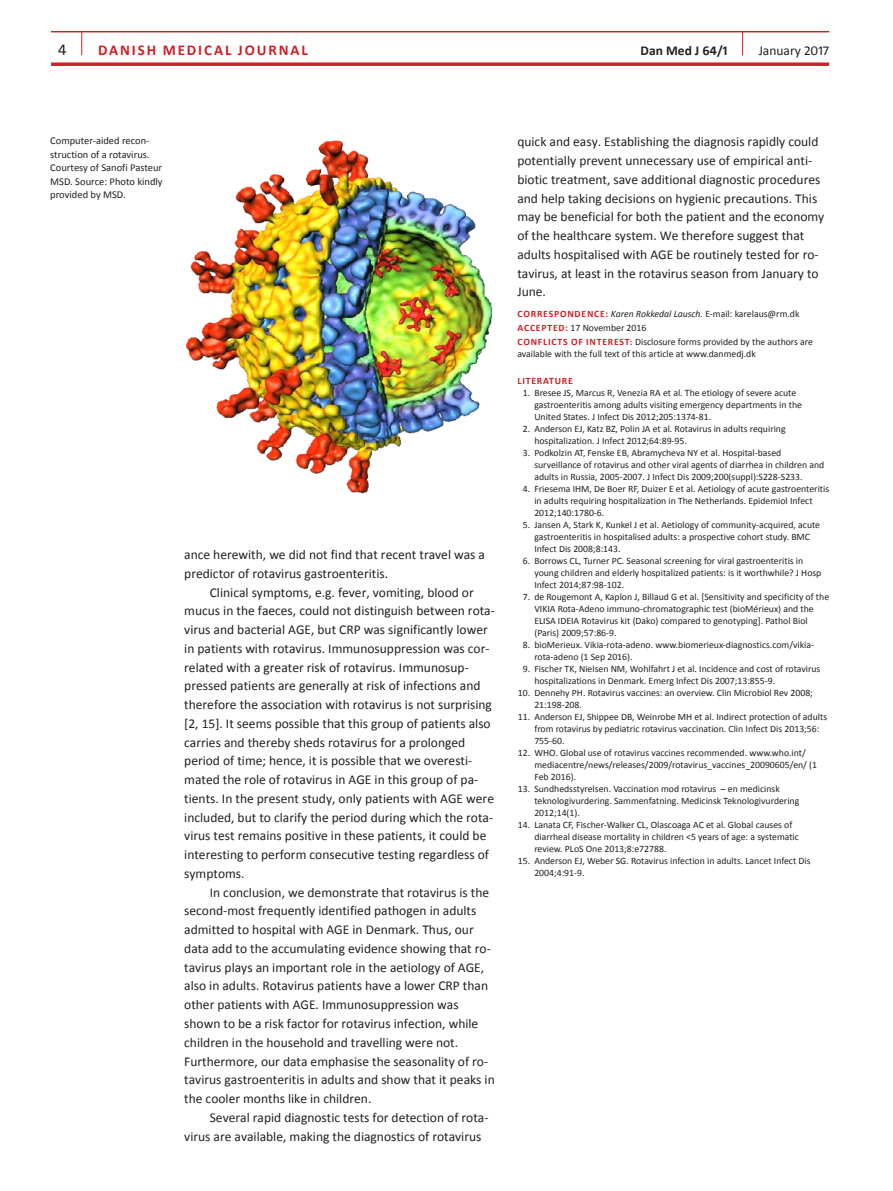
<style>
.page{position:relative;width:893px;height:1191px;background:#fff}
.page>*{position:absolute;margin:0;border:0;box-sizing:border-box;transform-origin:0 0}
.t1{font:16.5px "Calibri";color:#231f20}
.t2{font:700 15px "Calibri";letter-spacing:.125em;color:#cf2026}
.t3{font:13.5px/18.8px "Calibri";color:#231f20}
.t4{font:700 13.5px "Calibri";color:#231f20}
.t5{font:10.5px/13.5px "Calibri";color:#231f20}
.t6{font:9.75px/12px "Calibri";color:#231f20}
.t7{font:700 9.75px "Calibri";letter-spacing:.08em;color:#cf2026}
.s1{font-weight:700;color:#cf2026}
.s2{font-style:italic}
</style>
<div class="page">
<hr style="left:51px;top:31px;width:778px;height:1px;background:#cf2026">
<svg style="left:51px;top:62px;width:778px;height:4px;background:#d53d43"></svg>
<svg style="left:81px;top:32px;width:1px;height:23px"></svg>
<svg style="left:742px;top:32px;width:1px;height:23px"></svg>
<img style="left:186px;top:140px;width:306px;height:354px">
<h1 class="t1" style="left:58px;top:40px;width:10px">4</h1>
<h2 class="t2" style="left:98px;top:41px;width:191px">DANISH MEDICAL JOURNAL</h2>
<h3 class="t4" style="left:641px;top:42px;width:89px">DAN MED J 64/1</h3>
<h3 class="t3" style="left:759px;top:41px;width:72px">January 2017</h3>
<p class="t5" style="left:50px;top:134px;width:114px">Computer-aided recon&shy;struction of a rotavirus.<br>Courtesy of Sanofi Pasteur<br>MSD. Source: Photo kindly provided by MSD.</p>
<h3 class="t3" style="left:184px;top:544px;width:302px">ance herewith, we did not find that recent travel was a predictor of rotavirus gastroenteritis.</h3>
<p class="t3" style="left:184px;top:582px;width:312px;text-indent:26px">Clinical symptoms, e.g. fever, vomiting, blood or mucus in the faeces, could not distinguish between rota&shy;virus and bacterial AGE, but CRP was significantly lower in patients with rotavirus. Immunosuppression was cor&shy;related with a greater risk of rotavirus. Immunosup&shy;pressed patients are generally at risk of infections and therefore the association with rotavirus is not surprising [2, 15]. It seems possible that this group of patients also carries and thereby sheds rotavirus for a prolonged period of time; hence, it is possible that we overesti&shy;mated the role of rotavirus in AGE in this group of pa&shy;tients. In the present study, only patients with AGE were included, but to clarify the period during which the rota&shy;virus test remains positive in these patients, it could be interesting to perform consecutive testing regardless of symptoms.</p>
<p class="t3" style="left:184px;top:882px;width:312px;text-indent:26px">In conclusion, we demonstrate that rotavirus is the second-most frequently identified pathogen in adults admitted to hospital with AGE in Denmark. Thus, our data add to the accumulating evidence showing that ro&shy;tavirus plays an important role in the aetiology of AGE, also in adults. Rotavirus patients have a lower CRP than other patients with AGE. Immunosuppression was shown to be a risk factor for rotavirus infection, while children in the household and travelling were not.<br>Furthermore, our data emphasise the seasonality of ro&shy;tavirus gastroenteritis in adults and show that it peaks in the cooler months like in children.</p>
<h3 class="t3" style="left:184px;top:1107px;width:306px;text-indent:26px">Several rapid diagnostic tests for detection of rota&shy;virus are available, making the diagnostics of rotavirus</h3>
<p class="t3" style="left:517px;top:132px;width:309px">quick and easy. Establishing the diagnosis rapidly could potentially prevent unnecessary use of empirical anti&shy;biotic treatment, save additional diagnostic procedures and help taking decisions on hygienic precautions. This may be beneficial for both the patient and the economy of the healthcare system. We therefore suggest that adults hospitalised with AGE be routinely tested for ro&shy;tavirus, at least in the rotavirus season from January to June.</p>
<p class="t7" style="left:518px;top:308px;width:7px">CORRE</p>
<p class="t6" style="left:518px;top:306px;width:297px;line-height:14.1px;text-indent:31px"><span class="s1">SPO NDE NCE :</span> <span class="s2">Karen Rokkedal Lausch.</span> E-mail: karelaus@rm.dk<br><span class="s1">ACCE PTE D:</span> 17 November 2016<br><span class="s1">CO NF LICTS OF INTERE ST:</span> Disclosure forms provided by the authors are</p>
<p class="t6" style="left:517px;top:347px;width:240px">available with the full text of this article at www.danmedj.dk</p>
<p class="t7" style="left:518px;top:375px;width:44px">LITERATURE</p>
<p class="t6" style="left:534px;top:386px;width:269px;text-indent:-12px">1. Bresee JS, Marcus R, Venezia RA et al. The etiology of severe acute gastroenteritis among adults visiting emergency departments in the<br>United States. J Infect Dis 2012;205:1374-81.</p>
<p class="t6" style="left:534px;top:422px;width:253px;text-indent:-12px">2. Anderson EJ, Katz BZ, Polin JA et al. Rotavirus in adults requiring hospitalization. J Infect 2012;64:89-95.</p>
<p class="t6" style="left:534px;top:446px;width:291px;text-indent:-12px">3. Podkolzin AT, Fenske EB, Abramycheva NY et al. Hospital-based surveillance of rotavirus and other viral agents of diarrhea in children and adults in Russia, 2005-2007. J Infect Dis 2009;200(suppl):S228-S233.</p>
<p class="t6" style="left:534px;top:482px;width:296px;text-indent:-12px">4. Friesema IHM, De Boer RF, Duizer E et al. Aetiology of acute gastroenteritis in adults requiring hospitalization in The Netherlands. Epidemiol Infect<br>2012;140:1780-6.</p>
<p class="t6" style="left:534px;top:518px;width:287px;text-indent:-12px">5. Jansen A, Stark K, Kunkel J et al. Aetiology of community-acquired, acute gastroenteritis in hospitalised adults: a prospective cohort study. BMC<br>Infect Dis 2008;8:143.</p>
<p class="t6" style="left:534px;top:554px;width:289px;text-indent:-12px">6. Borrows CL, Turner PC. Seasonal screening for viral gastroenteritis in young children and elderly hospitalized patients: is it worthwhile? J Hosp<br>Infect 2014;87:98-102.</p>
<p class="t6" style="left:534px;top:590px;width:296px;text-indent:-12px">7. de Rougemont A, Kaplon J, Billaud G et al. [Sensitivity and specificity of the VIKIA Rota-Adeno immuno-chromatographic test (bioMérieux) and the ELISA IDEIA Rotavirus kit (Dako) compared to genotyping]. Pathol Biol (Paris) 2009;57:86-9.</p>
<p class="t6" style="left:534px;top:638px;width:281px;text-indent:-12px">8. bioMerieux. Vikia-rota-adeno. www.biomerieux-diagnostics.com/vikia&shy;rota-adeno (1 Sep 2016).</p>
<p class="t6" style="left:534px;top:662px;width:287px;text-indent:-12px">9. Fischer TK, Nielsen NM, Wohlfahrt J et al. Incidence and cost of rotavirus hospitalizations in Denmark. Emerg Infect Dis 2007;13:855-9.</p>
<p class="t6" style="left:534px;top:686px;width:280px;text-indent:-17px">10. Dennehy PH. Rotavirus vaccines: an overview. Clin Microbiol Rev 2008;<br>21:198-208.</p>
<p class="t6" style="left:534px;top:710px;width:294px;text-indent:-17px">11. Anderson EJ, Shippee DB, Weinrobe MH et al. Indirect protection of adults from rotavirus by pediatric rotavirus vaccination. Clin Infect Dis 2013;56:<br>755-60.</p>
<p class="t6" style="left:534px;top:746px;width:284px;text-indent:-17px">12. WHO. Global use of rotavirus vaccines recommended. www.who.int/ mediacentre/news/releases/2009/rotavirus_vaccines_20090605/en/ (1<br>Feb 2016).</p>
<p class="t6" style="left:534px;top:782px;width:266px;text-indent:-17px">13. Sundhedsstyrelsen. Vaccination mod rotavirus – en medicinsk teknologivurdering. Sammenfatning. Medicinsk Teknologivurdering<br>2012;14(1).</p>
<p class="t6" style="left:534px;top:818px;width:266px;text-indent:-17px">14. Lanata CF, Fischer-Walker CL, Olascoaga AC et al. Global causes of diarrheal disease mortality in children &lt;5 years of age: a systematic review. PLoS One 2013;8:e72788.</p>
<p class="t6" style="left:534px;top:854px;width:278px;text-indent:-17px">15. Anderson EJ, Weber SG. Rotavirus infection in adults. Lancet Infect Dis<br>2004;4:91-9.</p>
</div>
